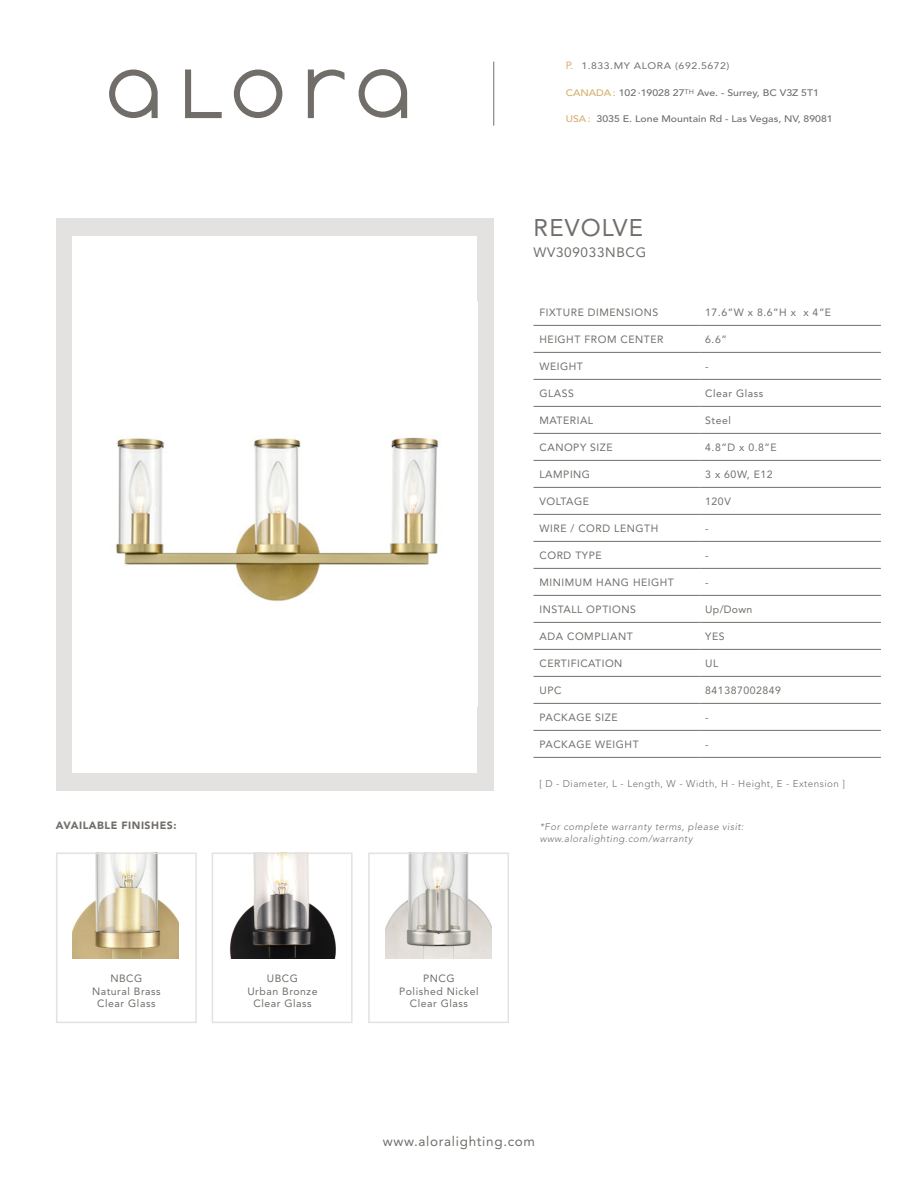
<style>
.page{position:relative;width:918px;height:1188px;background:#fff}
.page>*{position:absolute;margin:0;border:0;box-sizing:border-box;transform-origin:0 0}
.t1{font:24px "Avenir LT Std";letter-spacing:.05em;color:#716e6a}
.t2{font:13.5px "Avenir LT Std";letter-spacing:.05em;color:#716e6a}
.t3{font:10.5px "Avenir LT Std";letter-spacing:.05em;color:#716e6a}
.t4{font:900 10.5px "Avenir LT Std";letter-spacing:.05em;color:#716e6a}
.t5{font:10.5px "Avenir LT Std";color:#d7af6c}
.t6{font:italic 300 9.75px "Avenir LT Std";letter-spacing:.05em;color:#716e6a}
.t7{font:300 9.75px "Avenir LT Std";letter-spacing:.05em;color:#716e6a}
.Paragraph_Style_1{font:500 9.45px "Avenir LT Std";color:#716e6a;scale:1.11 1}
.t8{font:9.45px "Avenir LT Std";letter-spacing:.05em;color:#716e6a;scale:1.11 1}
.s1{color:#d7af6c}
</style>
<div class="page">
<hr style="left:534px;top:325px;width:165px;height:1px;background:#716e6a">
<hr style="left:699px;top:325px;width:182px;height:1px;background:#716e6a">
<hr style="left:534px;top:352px;width:165px;height:1px;background:#716e6a">
<hr style="left:699px;top:352px;width:182px;height:1px;background:#716e6a">
<hr style="left:534px;top:379px;width:165px;height:1px;background:#716e6a">
<hr style="left:699px;top:379px;width:182px;height:1px;background:#716e6a">
<hr style="left:534px;top:406px;width:165px;height:1px;background:#716e6a">
<hr style="left:699px;top:406px;width:182px;height:1px;background:#716e6a">
<hr style="left:534px;top:433px;width:165px;height:1px;background:#716e6a">
<hr style="left:699px;top:433px;width:182px;height:1px;background:#716e6a">
<hr style="left:534px;top:460px;width:165px;height:1px;background:#716e6a">
<hr style="left:699px;top:460px;width:182px;height:1px;background:#716e6a">
<hr style="left:534px;top:487px;width:165px;height:1px;background:#716e6a">
<hr style="left:699px;top:487px;width:182px;height:1px;background:#716e6a">
<hr style="left:534px;top:514px;width:165px;height:1px;background:#716e6a">
<hr style="left:699px;top:514px;width:182px;height:1px;background:#716e6a">
<hr style="left:534px;top:541px;width:165px;height:1px;background:#716e6a">
<hr style="left:699px;top:541px;width:182px;height:1px;background:#716e6a">
<hr style="left:534px;top:568px;width:165px;height:1px;background:#716e6a">
<hr style="left:699px;top:568px;width:182px;height:1px;background:#716e6a">
<hr style="left:534px;top:595px;width:165px;height:1px;background:#716e6a">
<hr style="left:699px;top:595px;width:182px;height:1px;background:#716e6a">
<hr style="left:534px;top:622px;width:165px;height:1px;background:#716e6a">
<hr style="left:699px;top:622px;width:182px;height:1px;background:#716e6a">
<hr style="left:534px;top:649px;width:165px;height:1px;background:#716e6a">
<hr style="left:699px;top:649px;width:182px;height:1px;background:#716e6a">
<hr style="left:534px;top:676px;width:165px;height:1px;background:#716e6a">
<hr style="left:699px;top:676px;width:182px;height:1px;background:#716e6a">
<hr style="left:534px;top:703px;width:165px;height:1px;background:#716e6a">
<hr style="left:699px;top:703px;width:182px;height:1px;background:#716e6a">
<hr style="left:534px;top:730px;width:165px;height:1px;background:#716e6a">
<hr style="left:699px;top:730px;width:182px;height:1px;background:#716e6a">
<hr style="left:534px;top:757px;width:165px;height:1px;background:#716e6a">
<hr style="left:699px;top:757px;width:182px;height:1px;background:#716e6a">
<svg style="left:234px;top:70px;width:48px;height:48px"></svg>
<svg style="left:185px;top:70px;width:37px;height:48px"></svg>
<svg style="left:109px;top:70px;width:49px;height:48px"></svg>
<svg style="left:308px;top:70px;width:36px;height:48px"></svg>
<svg style="left:359px;top:69px;width:48px;height:49px"></svg>
<div style="left:56px;top:218px;width:438px;height:573px;background:#e3e2e1"></div>
<div style="left:72px;top:236px;width:405px;height:537px;background:#fff"></div>
<img style="left:116px;top:437px;width:323px;height:165px">
<hr style="left:493px;top:62px;width:1px;height:64px;background:#716e6a">
<img style="left:230px;top:856px;width:105px;height:103px">
<img style="left:72px;top:856px;width:106px;height:103px">
<img style="left:386px;top:856px;width:106px;height:103px">
<div style="left:56px;top:853px;width:141px;height:170px;border:2px solid #e3e2e1"></div>
<div style="left:212px;top:853px;width:141px;height:170px;border:2px solid #e3e2e1"></div>
<div style="left:368px;top:853px;width:141px;height:170px;border:2px solid #e3e2e1"></div>
<p class="t4" style="left:56px;top:819px;width:122px">AVAILABLE FINISHES:</p>
<p class="t3" style="left:110px;top:972px;width:33px">NBCG</p>
<p class="t3" style="left:92px;top:985px;width:70px">Natural Brass</p>
<p class="t3" style="left:97px;top:998px;width:60px">Clear Glass</p>
<p class="t3" style="left:267px;top:972px;width:33px">UBCG</p>
<p class="t3" style="left:247px;top:985px;width:72px">Urban Bronze</p>
<p class="t3" style="left:253px;top:998px;width:60px">Clear Glass</p>
<p class="t5" style="left:566px;top:59px;width:9px">P.</p>
<p class="t8" style="left:581px;top:60px;width:135px">1.833.MY ALORA (692.5672)</p>
<p class="Paragraph_Style_1" style="left:566px;top:87px;width:230px"><span class="s1">CANADA :</span> 102 ∙19028 27<sup>th</sup> Ave. - Surrey, BC V3Z 5T1</p>
<p class="Paragraph_Style_1" style="left:566px;top:113px;width:242px"><span class="s1">USA :</span> 3035 E. Lone Mountain Rd - Las Vegas, NV, 89081</p>
<p class="t1" style="left:534px;top:214px;width:111px">REVOLVE</p>
<p class="t2" style="left:534px;top:245px;width:114px">WV309033NBCG</p>
<p class="t3" style="left:540px;top:306px;width:120px">FIXTURE DIMENSIONS</p>
<p class="t3" style="left:705px;top:306px;width:127px">17.6”W x 8.6”H x x 4”E</p>
<p class="t3" style="left:540px;top:333px;width:126px">HEIGHT FROM CENTER</p>
<p class="t3" style="left:705px;top:333px;width:23px">6.6”</p>
<p class="t3" style="left:540px;top:360px;width:45px">WEIGHT</p>
<p class="t3" style="left:705px;top:360px;width:5px">-</p>
<p class="t3" style="left:540px;top:387px;width:36px">GLASS</p>
<p class="t3" style="left:705px;top:387px;width:60px">Clear Glass</p>
<p class="t3" style="left:540px;top:414px;width:55px">MATERIAL</p>
<p class="t3" style="left:705px;top:414px;width:27px">Steel</p>
<p class="t3" style="left:540px;top:441px;width:75px">CANOPY SIZE</p>
<p class="t3" style="left:705px;top:441px;width:73px">4.8”D x 0.8”E</p>
<p class="t3" style="left:540px;top:468px;width:52px">LAMPING</p>
<p class="t3" style="left:705px;top:468px;width:69px">3 x 60W, E12</p>
<p class="t3" style="left:540px;top:495px;width:51px">VOLTAGE</p>
<p class="t3" style="left:705px;top:495px;width:27px">120V</p>
<p class="t3" style="left:540px;top:522px;width:120px">WIRE / CORD LENGTH</p>
<p class="t3" style="left:705px;top:522px;width:5px">-</p>
<p class="t3" style="left:540px;top:549px;width:64px">CORD TYPE</p>
<p class="t3" style="left:705px;top:549px;width:5px">-</p>
<p class="t3" style="left:540px;top:576px;width:136px">MINIMUM HANG HEIGHT</p>
<p class="t3" style="left:705px;top:576px;width:5px">-</p>
<p class="t3" style="left:540px;top:603px;width:98px">INSTALL OPTIONS</p>
<p class="t3" style="left:705px;top:603px;width:49px">Up/Down</p>
<p class="t3" style="left:540px;top:630px;width:95px">ADA COMPLIANT</p>
<p class="t3" style="left:705px;top:630px;width:21px">YES</p>
<p class="t3" style="left:540px;top:657px;width:84px">CERTIFICATION</p>
<p class="t3" style="left:705px;top:657px;width:15px">UL</p>
<p class="t3" style="left:540px;top:684px;width:24px">UPC</p>
<p class="t3" style="left:705px;top:684px;width:77px">841387002849</p>
<p class="t3" style="left:540px;top:711px;width:80px">PACKAGE SIZE</p>
<p class="t3" style="left:705px;top:711px;width:5px">-</p>
<p class="t3" style="left:540px;top:738px;width:101px">PACKAGE WEIGHT</p>
<p class="t3" style="left:705px;top:738px;width:5px">-</p>
<p class="t7" style="left:539px;top:778px;width:307px">[ D - Diameter, L - Length, W - Width, H - Height, E - Extension ]</p>
<p class="t3" style="left:423px;top:972px;width:33px">PNCG</p>
<p class="t3" style="left:399px;top:985px;width:81px">Polished Nickel</p>
<p class="t3" style="left:410px;top:998px;width:60px">Clear Glass</p>
<p class="t6" style="left:540px;top:821px;width:206px">*For complete warranty terms, please visit:</p>
<p class="t6" style="left:540px;top:833px;width:154px">www.aloralighting.com/warranty</p>
<p class="t2" style="left:383px;top:1134px;width:154px">www.aloralighting.com</p>
</div>
